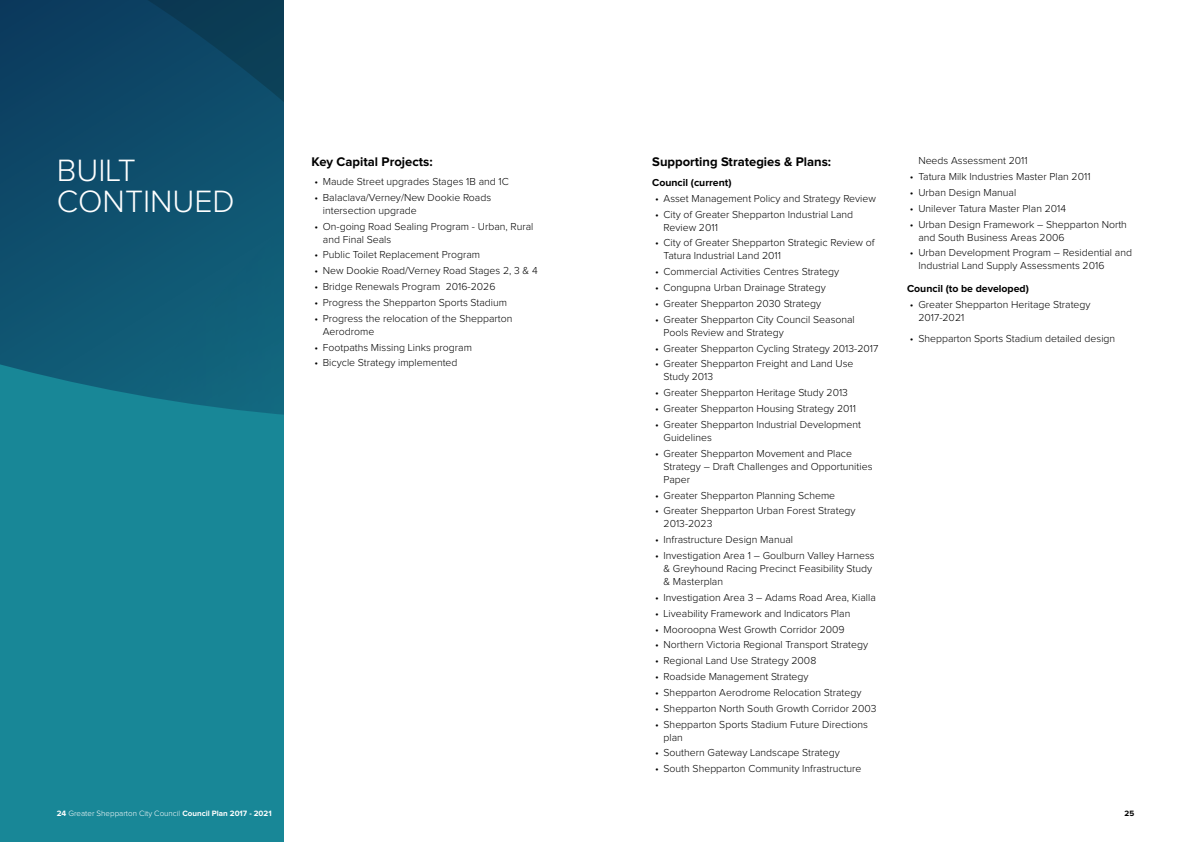
<style>
.page{position:relative;width:1191px;height:842px;background:#fff}
.page>*{position:absolute;margin:0;border:0;box-sizing:border-box;transform-origin:0 0}
.t1{font:300 32px/31px "Proxima Nova";color:#fff}
.t2{font:700 13px "Proxima Nova";color:#000}
.t3{font:300 10.5px/13px "Proxima Nova";color:#000}
.t4{font:700 10.5px "Proxima Nova";color:#000}
.t5{font:300 8px "Proxima Nova";color:#fff}
.t6{font:700 8px "Proxima Nova";color:#000}
.s1{font-weight:700}
</style>
<div class="page">
<div style="left:51px;top:421px;width:233px;height:59px;background:#188797"></div>
<svg style="left:0;top:0;width:284px;height:421px;background:#0f536f"></svg>
<div style="left:0;top:480px;width:284px;height:362px;background:#188797"></div>
<h1 class="t1" style="left:57px;top:156px;width:179px">BUILT<br>CONTINUED</h1>
<p class="t2" style="left:652px;top:156px;width:180px">Supporting Strategies &amp; Plans:</p>
<p class="t2" style="left:311px;top:156px;width:123px">Key Capital Projects:</p>
<p class="t3" style="left:314px;top:175px;width:196px">• Maude Street upgrades Stages 1B and 1C</p>
<p class="t3" style="left:323px;top:191px;width:170px;text-indent:-9px">• Balaclava/Verney/New Dookie Roads intersection upgrade</p>
<p class="t3" style="left:323px;top:220px;width:212px;text-indent:-9px">• On-going Road Sealing Program - Urban, Rural and Final Seals</p>
<p class="t3" style="left:314px;top:249px;width:167px">• Public Toilet Replacement Program</p>
<p class="t3" style="left:314px;top:265px;width:225px">• New Dookie Road/Verney Road Stages 2, 3 &amp; 4</p>
<p class="t3" style="left:314px;top:280px;width:183px">• Bridge Renewals Program 2016-2026</p>
<p class="t3" style="left:314px;top:296px;width:194px">• Progress the Shepparton Sports Stadium</p>
<p class="t3" style="left:323px;top:312px;width:191px;text-indent:-9px">• Progress the relocation of the Shepparton<br>Aerodrome</p>
<p class="t3" style="left:314px;top:341px;width:159px">• Footpaths Missing Links program</p>
<p class="t3" style="left:314px;top:357px;width:145px">• Bicycle Strategy implemented</p>
<p class="t4" style="left:652px;top:178px;width:81px">Council (current)</p>
<p class="t3" style="left:655px;top:192px;width:222px">• Asset Management Policy and Strategy Review</p>
<p class="t3" style="left:663px;top:208px;width:191px;text-indent:-9px">• City of Greater Shepparton Industrial Land<br>Review 2011</p>
<p class="t3" style="left:663px;top:237px;width:212px;text-indent:-9px">• City of Greater Shepparton Strategic Review of<br>Tatura Industrial Land 2011</p>
<p class="t3" style="left:655px;top:266px;width:186px">• Commercial Activities Centres Strategy</p>
<p class="t3" style="left:655px;top:281px;width:172px">• Congupna Urban Drainage Strategy</p>
<p class="t3" style="left:655px;top:297px;width:168px">• Greater Shepparton 2030 Strategy</p>
<p class="t3" style="left:663px;top:313px;width:193px;text-indent:-9px">• Greater Shepparton City Council Seasonal<br>Pools Review and Strategy</p>
<p class="t3" style="left:655px;top:342px;width:225px">• Greater Shepparton Cycling Strategy 2013-2017</p>
<p class="t3" style="left:663px;top:358px;width:191px;text-indent:-9px">• Greater Shepparton Freight and Land Use<br>Study 2013</p>
<p class="t3" style="left:655px;top:387px;width:194px">• Greater Shepparton Heritage Study 2013</p>
<p class="t3" style="left:655px;top:402px;width:202px">• Greater Shepparton Housing Strategy 2011</p>
<p class="t3" style="left:663px;top:418px;width:199px;text-indent:-9px">• Greater Shepparton Industrial Development<br>Guidelines</p>
<p class="t3" style="left:663px;top:447px;width:210px;text-indent:-9px">• Greater Shepparton Movement and Place<br>Strategy – Draft Challenges and Opportunities<br>Paper</p>
<p class="t3" style="left:655px;top:489px;width:182px">• Greater Shepparton Planning Scheme</p>
<p class="t3" style="left:663px;top:505px;width:194px;text-indent:-9px">• Greater Shepparton Urban Forest Strategy<br>2013-2023</p>
<p class="t3" style="left:655px;top:534px;width:140px">• Infrastructure Design Manual</p>
<p class="t3" style="left:663px;top:549px;width:213px;text-indent:-9px">• Investigation Area 1 – Goulburn Valley Harness &amp; Greyhound Racing Precinct Feasibility Study &amp; Masterplan</p>
<p class="t3" style="left:655px;top:591px;width:222px">• Investigation Area 3 – Adams Road Area, Kialla</p>
<p class="t3" style="left:655px;top:607px;width:197px">• Liveability Framework and Indicators Plan</p>
<p class="t3" style="left:655px;top:623px;width:191px">• Mooroopna West Growth Corridor 2009</p>
<p class="t3" style="left:655px;top:639px;width:215px">• Northern Victoria Regional Transport Strategy</p>
<p class="t3" style="left:655px;top:655px;width:163px">• Regional Land Use Strategy 2008</p>
<p class="t3" style="left:655px;top:670px;width:155px">• Roadside Management Strategy</p>
<p class="t3" style="left:655px;top:686px;width:208px">• Shepparton Aerodrome Relocation Strategy</p>
<p class="t3" style="left:655px;top:702px;width:223px">• Shepparton North South Growth Corridor 2003</p>
<p class="t3" style="left:663px;top:718px;width:206px;text-indent:-9px">• Shepparton Sports Stadium Future Directions plan</p>
<p class="t3" style="left:655px;top:747px;width:186px">• Southern Gateway Landscape Strategy</p>
<p class="t3" style="left:655px;top:763px;width:208px">• South Shepparton Community Infrastructure</p>
<p class="t3" style="left:918px;top:155px;width:111px">Needs Assessment 2011</p>
<p class="t3" style="left:910px;top:170px;width:182px">• Tatura Milk Industries Master Plan 2011</p>
<p class="t3" style="left:910px;top:186px;width:108px">• Urban Design Manual</p>
<p class="t3" style="left:910px;top:202px;width:158px">• Unilever Tatura Master Plan 2014</p>
<p class="t3" style="left:918px;top:218px;width:210px;text-indent:-9px">• Urban Design Framework – Shepparton North and South Business Areas 2006</p>
<p class="t3" style="left:918px;top:247px;width:215px;text-indent:-9px">• Urban Development Program – Residential and<br>Industrial Land Supply Assessments 2016</p>
<p class="t4" style="left:907px;top:284px;width:123px">Council (to be developed)</p>
<p class="t3" style="left:918px;top:298px;width:174px;text-indent:-9px">• Greater Shepparton Heritage Strategy<br>2017-2021</p>
<p class="t3" style="left:910px;top:333px;width:207px">• Shepparton Sports Stadium detailed design</p>
<p class="t5" style="left:57px;top:810px;width:216px"><span class="s1">24</span> Greater Shepparton City Council <span class="s1">Council Plan 2017 - 2021</span></p>
<p class="t6" style="left:1124px;top:810px;width:11px">25</p>
</div>
